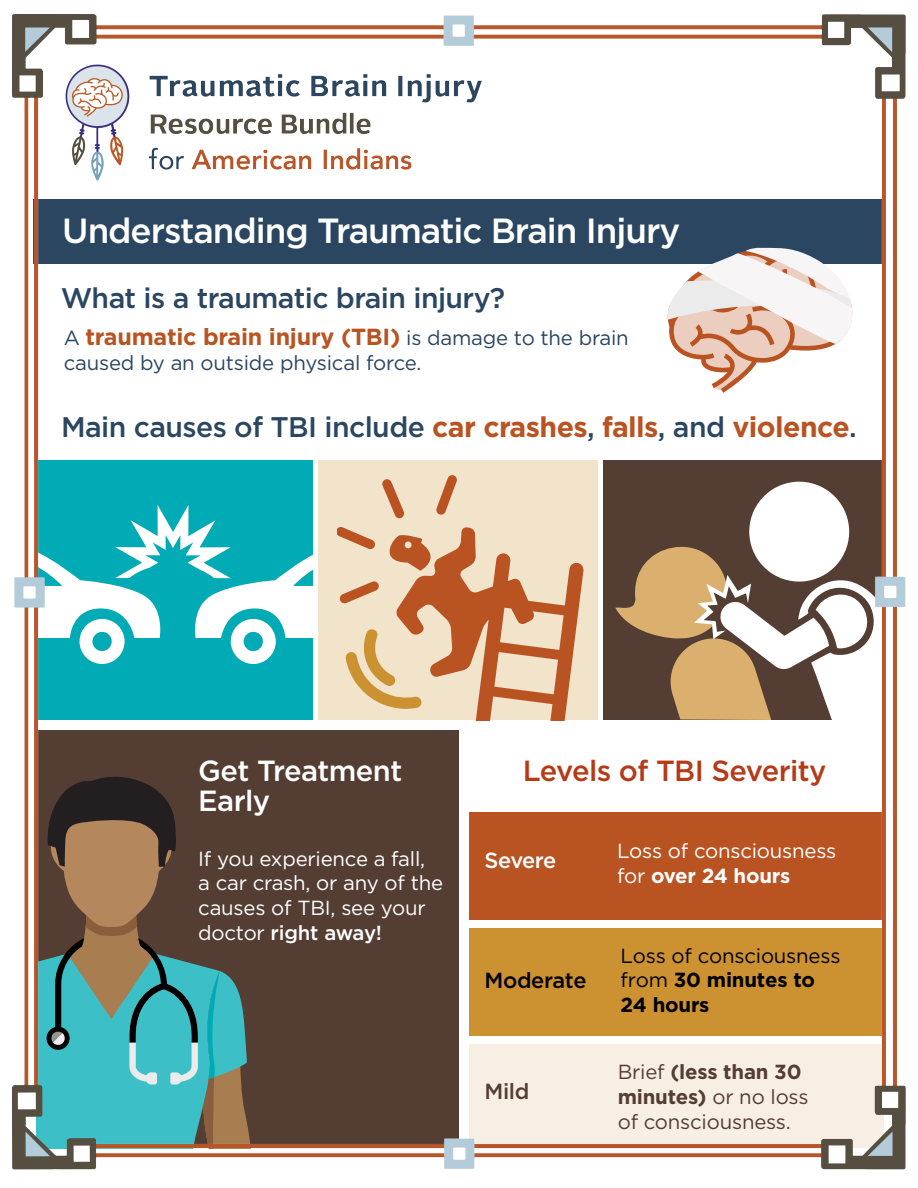
<style>
.page{position:relative;width:918px;height:1188px;background:#fff}
.page>*{position:absolute;margin:0;border:0;box-sizing:border-box;transform-origin:0 0}
.t1{font:500 34.95px "Gotham";letter-spacing:-.03em;color:#fff}
.t2{font:500 29.1px "Gotham";letter-spacing:-.02em;color:#b53b17}
.t3{font:500 29.1px/30.6px "Gotham";letter-spacing:-.02em;color:#fff}
.t4{font:500 28.35px "Gotham";letter-spacing:-.02em;color:#2a4661}
.t5{font:700 23.25px "Gotham";letter-spacing:-.01em;color:#b95422}
.t6{font:500 21.9px "Gotham";letter-spacing:-.02em;color:#000}
.t7{font:500 21.9px "Gotham";letter-spacing:-.04em;color:#fff}
.t8{font:500 21.9px "Gotham";color:#543d33}
.t9{font:20.4px/24.8px "Gotham";letter-spacing:-.01em;color:#fff}
.t10{font:20.4px/24.8px "Gotham";letter-spacing:-.01em;color:#543d33}
.t11{font:20.4px/24.8px "Gotham";letter-spacing:-.01em;color:#000}
.t12{font:20.4px "Gotham";letter-spacing:-.01em;color:#2a4661}
.s1{font-weight:400;font-size:20.4px;color:#2a4661}
.s2{font-weight:700;color:#b95422}
.s3{font-weight:500}
.s4{font-weight:700}
</style>
<div class="page">
<img style="left:12px;top:14px;width:894px;height:1156px">
<h1 class="t1" style="left:62px;top:208px;width:619px">Understanding Traumatic Brain Injury</h1>
<h3 class="t4" style="left:61px;top:280px;width:446px">What is a traumatic brain injury?</h3>
<p class="t5" style="left:64px;top:322px;width:567px"><span class="s1">A</span> traumatic brain injury (TBI) <span class="s1">is damage to the brain</span></p>
<p class="t12" style="left:64px;top:350px;width:359px">caused by an outside physical force.</p>
<h3 class="t4" style="left:61px;top:408px;width:797px">Main causes of TBI include <span class="s2">car crashes</span>, <span class="s2">falls</span>, and <span class="s2">violence</span>.</h3>
<h2 class="t3" style="left:198px;top:755px;width:206px">Get Treatment<br>Early</h2>
<h2 class="t2" style="left:523px;top:751px;width:305px">Levels of TBI Severity</h2>
<p class="t9" style="left:198px;top:845px;width:246px">If you experience a fall,<br>a car crash, or any of the causes of TBI, see your doctor <span class="s3">right away!</span></p>
<p class="t7" style="left:485px;top:846px;width:73px">Severe</p>
<p class="t9" style="left:617px;top:838px;width:221px">Loss of consciousness for <span class="s4">over 24 hours</span></p>
<p class="t6" style="left:485px;top:965px;width:104px">Moderate</p>
<p class="t8" style="left:485px;top:1077px;width:46px">Mild</p>
<p class="t11" style="left:620px;top:943px;width:222px">Loss of consciousness from <span class="s4">30 minutes to<br>24 hours</span></p>
<p class="t10" style="left:618px;top:1059px;width:192px">Brief <span class="s4">(less than 30 minutes)</span> or no loss of consciousness.</p>
</div>
